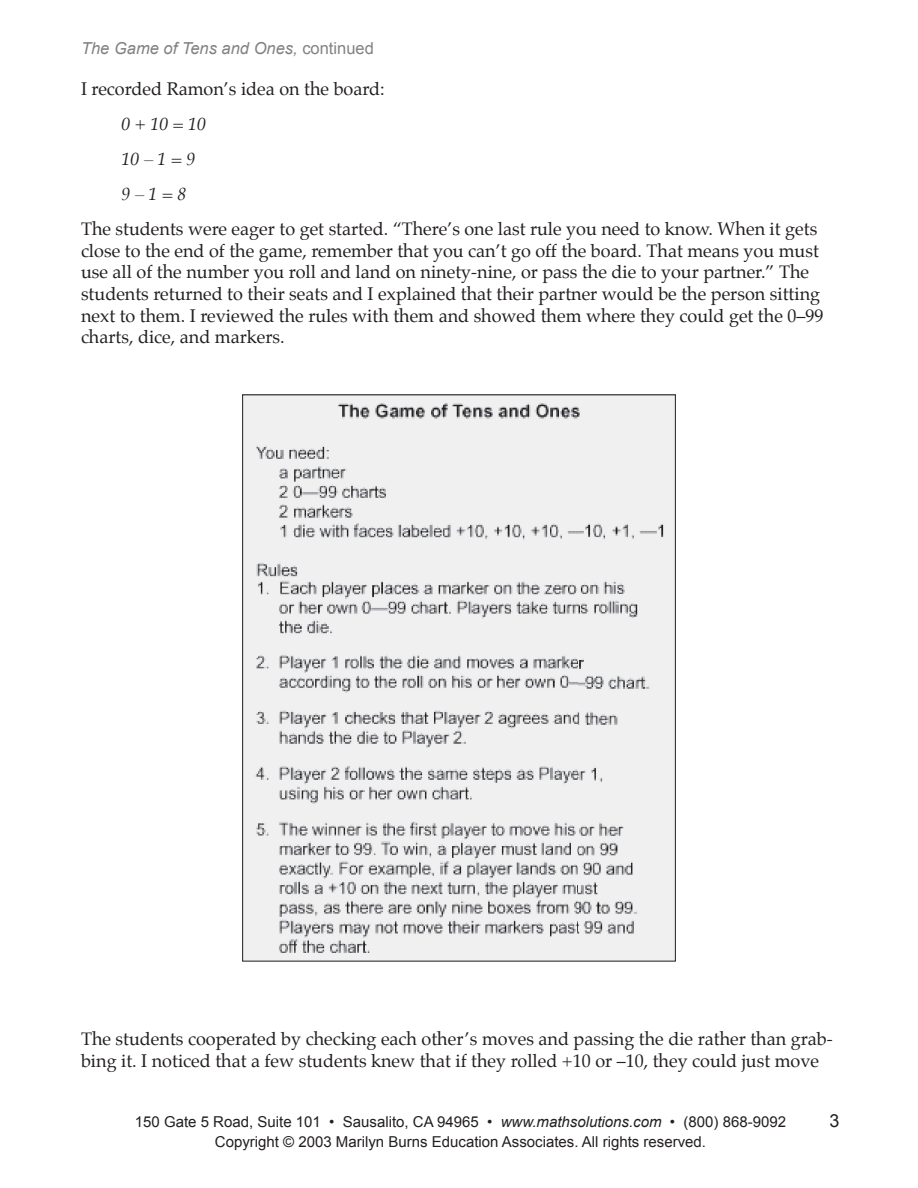
<style>
.page{position:relative;width:918px;height:1188px;background:#fff}
.page>*{position:absolute;margin:0;border:0;box-sizing:border-box;transform-origin:0 0}
.t1{font:18px/21.6px "Palatino";color:#231f20}
.t2{font:italic 18px/35.1px "Palatino";color:#231f20}
.t3{font:18px "Arial";color:#231f20}
.t4{font:italic 16.5px "Arial";color:#808285}
.t5{font:15px/20.1px "Arial";color:#231f20;text-align:center}
.s1{font-style:normal}
.s2{font-style:italic}
</style>
<div class="page">
<img style="left:244px;top:396px;width:430px;height:564px">
<p class="t4" style="left:81px;top:39px;width:294px">The Game of Tens and Ones, <span class="s1">continued</span></p>
<p class="t1" style="left:81px;top:79px;width:305px">I recorded Ramon’s idea on the board:</p>
<p class="t2" style="left:122px;top:108px;width:86px">0 + 10 = 10<br>10 – 1 = 9<br>9 – 1 = 8</p>
<p class="t1" style="left:81px;top:220px;width:744px">The students were eager to get started. “There’s one last rule you need to know. When it gets close to the end of the game, remember that you can’t go off the board. That means you must use all of the number you roll and land on ninety-nine, or pass the die to your partner.” The students returned to their seats and I explained that their partner would be the person sitting next to them. I reviewed the rules with them and showed them where they could get the 0–99 charts, dice, and markers.</p>
<p class="t1" style="left:81px;top:1030px;width:753px">The students cooperated by checking each other’s moves and passing the die rather than grab&shy;bing it. I noticed that a few students knew that if they rolled +10 or –10, they could just move</p>
<p class="t5" style="left:135px;top:1112px;width:653px">150 Gate 5 Road, Suite 101 • Sausalito, CA 94965 • <span class="s2">www.mathsolutions.com</span> • (800) 868-9092<br>Copyright © 2003 Marilyn Burns Education Associates. All rights reserved.</p>
<p class="t3" style="left:830px;top:1111px;width:12px">3</p>
</div>
